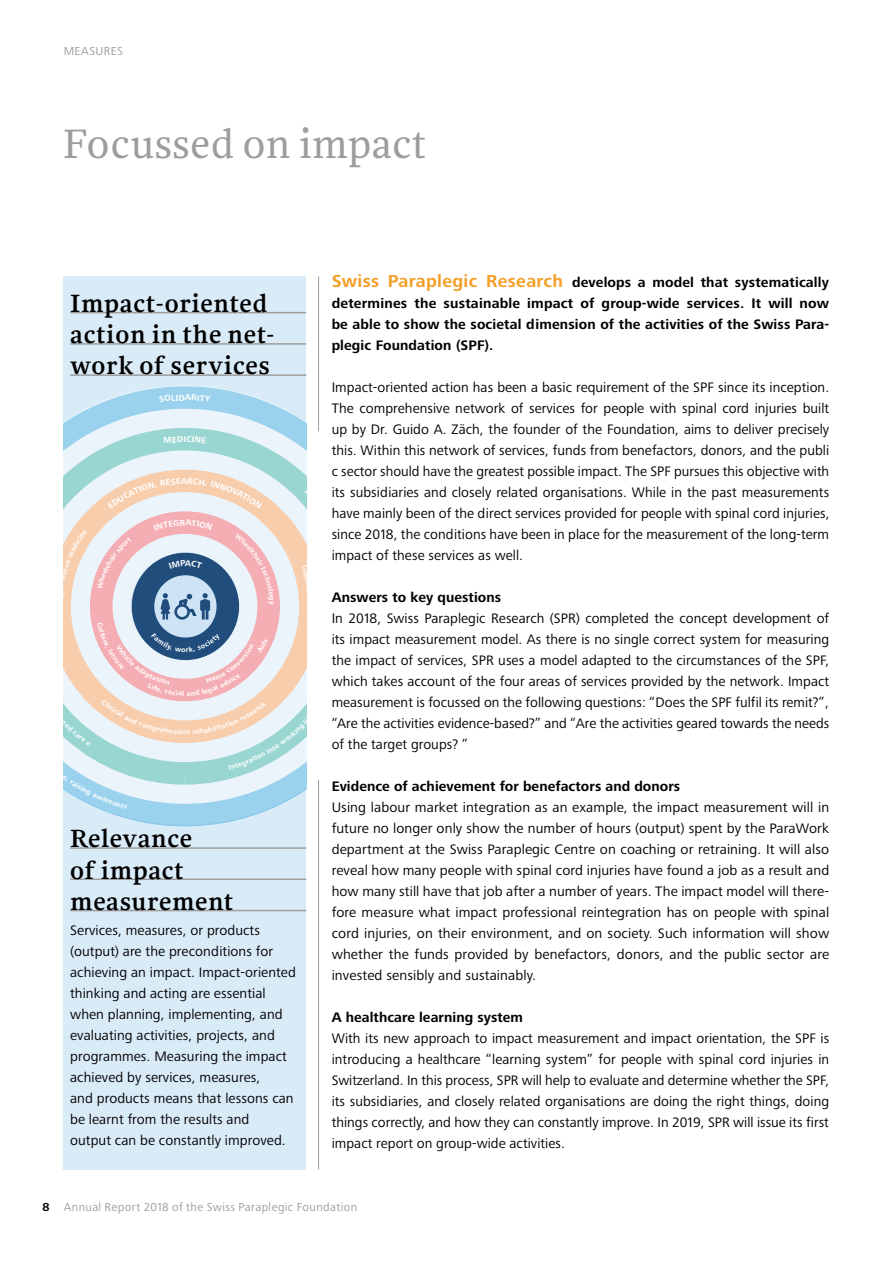
<style>
.page{position:relative;width:893px;height:1263px;background:#fff}
.page>*{position:absolute;margin:0;border:0;box-sizing:border-box;transform-origin:0 0}
.t1{font:42px "NN Rekja";letter-spacing:.01em;color:#9e9d9b}
.t2{font:700 25.5px/31.2px "NN Rekja";letter-spacing:.025em;color:#000}
.t3{font:14.25px/21px "Frutiger Next Pro";letter-spacing:.005em;color:#000;text-align:justify}
.t4{font:700 14.25px/21px "Frutiger Next Pro";letter-spacing:.005em;color:#000;text-align:justify}
.t5{font:12px "Frutiger Next Pro";letter-spacing:.03em;color:#9e9d9b}
.t6{font:700 8.7px "Frutiger Next Pro";color:#fff}
.t7{font:700 7.2px "Frutiger Next Pro";color:#fff}
.s1{font-size:18px;color:#f49f28}
.s2{font-weight:700;color:#000}
</style>
<div class="page">
<hr style="left:318px;top:276px;width:1px;height:893px;background:#9e9d9b">
<div style="left:64px;top:276px;width:242px;height:893px;background:#daebf8"></div>
<hr style="left:70px;top:312px;width:236px;height:1px;background:#9e9d9b">
<hr style="left:70px;top:343px;width:236px;height:2px;background:#9e9d9b">
<hr style="left:70px;top:374px;width:236px;height:2px;background:#9e9d9b">
<hr style="left:70px;top:847px;width:236px;height:2px;background:#9e9d9b">
<hr style="left:70px;top:878px;width:236px;height:2px;background:#9e9d9b">
<hr style="left:70px;top:910px;width:236px;height:1px;background:#9e9d9b">
<svg style="left:72px;top:386px;width:224px;height:440px"></svg>
<svg style="left:64px;top:417px;width:242px;height:53px;background:#c3e4ea"></svg>
<svg style="left:64px;top:470px;width:242px;height:50px;background:#dee1dc"></svg>
<svg style="left:304px;top:489px;width:3px;height:7px"></svg>
<svg style="left:160px;top:395px;width:51px;height:7px"></svg>
<svg style="left:164px;top:436px;width:43px;height:7px"></svg>
<svg style="left:108px;top:478px;width:73px;height:31px;background:#f2dbc8"></svg>
<svg style="left:188px;top:478px;width:75px;height:31px;background:#f2dbc8"></svg>
<svg style="left:63px;top:520px;width:244px;height:289px;background:#cecdd2"></svg>
<p class="t5" style="left:64px;top:45px;width:61px">MEASURES</p>
<h1 class="t1" style="left:63px;top:118px;width:365px">Focussed on impact</h1>
<h2 class="t2" style="left:70px;top:287px;width:206px">Impact-oriented action in the net&shy;work of services</h2>
<p class="t6" style="left:184px;top:434px;width:4px">I</p>
<p class="t6" style="left:182px;top:476px;width:8px">A</p>
<p class="t7" style="left:183px;top:728px;width:5px">v</p>
<h2 class="t2" style="left:70px;top:823px;width:165px">Relevance<br>of impact measurement</h2>
<p class="t3" style="left:70px;top:920px;width:227px;text-align:left">Services, measures, or products (output) are the preconditions for achieving an impact. Impact-oriented thinking and acting are essential when planning, implementing, and evaluating activities, projects, and programmes. Measuring the impact achieved by services, measures,<br>and products means that lessons can be learnt from the results and<br>output can be constantly improved.</p>
<p class="t4" style="left:332px;top:272px;width:499px"><span class="s1">Swiss Paraplegic Research</span> develops a model that systematically determines the sustainable impact of group-wide services. It will now be able to show the societal dimension of the activities of the Swiss Para&shy;plegic Foundation (SPF).</p>
<p class="t3" style="left:332px;top:377px;width:499px">Impact-oriented action has been a basic requirement of the SPF since its inception.<br>The comprehensive network of services for people with spinal cord injuries built up by Dr. Guido A. Zäch, the founder of the Foundation, aims to deliver precisely this. Within this network of services, funds from benefactors, donors, and the publi c sector should have the greatest possible impact. The SPF pursues this objective with its subsidiaries and closely related organisations. While in the past measurements have mainly been of the direct services provided for people with spinal cord injuries, since 2018, the conditions have been in place for the measurement of the long-term impact of these services as well.</p>
<p class="t4" style="left:332px;top:587px;width:171px">Answers to key questions</p>
<p class="t3" style="left:332px;top:608px;width:499px">In 2018, Swiss Paraplegic Research (SPR) completed the concept development of its impact measurement model. As there is no single correct system for measuring the impact of services, SPR uses a model adapted to the circumstances of the SPF, which takes account of the four areas of services provided by the network. Impact measurement is focussed on the following questions: “Does the SPF fulfil its remit?”, “Are the activities evidence-based?” and “Are the activities geared towards the needs of the target groups? ”</p>
<p class="t4" style="left:332px;top:776px;width:350px">Evidence of achievement for benefactors and donors</p>
<p class="t3" style="left:332px;top:797px;width:499px">Using labour market integration as an example, the impact measurement will in future no longer only show the number of hours (output) spent by the ParaWork department at the Swiss Paraplegic Centre on coaching or retraining. It will also reveal how many people with spinal cord injuries have found a job as a result and how many still have that job after a number of years. The impact model will there&shy;fore measure what impact professional reintegration has on people with spinal cord injuries, on their environment, and on society. Such information will show whether the funds provided by benefactors, donors, and the public sector are invested sensibly and sustainably.</p>
<p class="t4" style="left:332px;top:1007px;width:193px">A healthcare learning system</p>
<p class="t3" style="left:332px;top:1028px;width:499px">With its new approach to impact measurement and impact orientation, the SPF is introducing a healthcare “learning system” for people with spinal cord injuries in Switzerland. In this process, SPR will help to evaluate and determine whether the SPF, its subsidiaries, and closely related organisations are doing the right things, doing things correctly, and how they can constantly improve. In 2019, SPR will issue its first impact report on group-wide activities.</p>
<p class="t5" style="left:43px;top:1200px;width:316px"><span class="s2">8</span> Annual Report 2018 of the Swiss Paraplegic Foundation</p>
</div>
